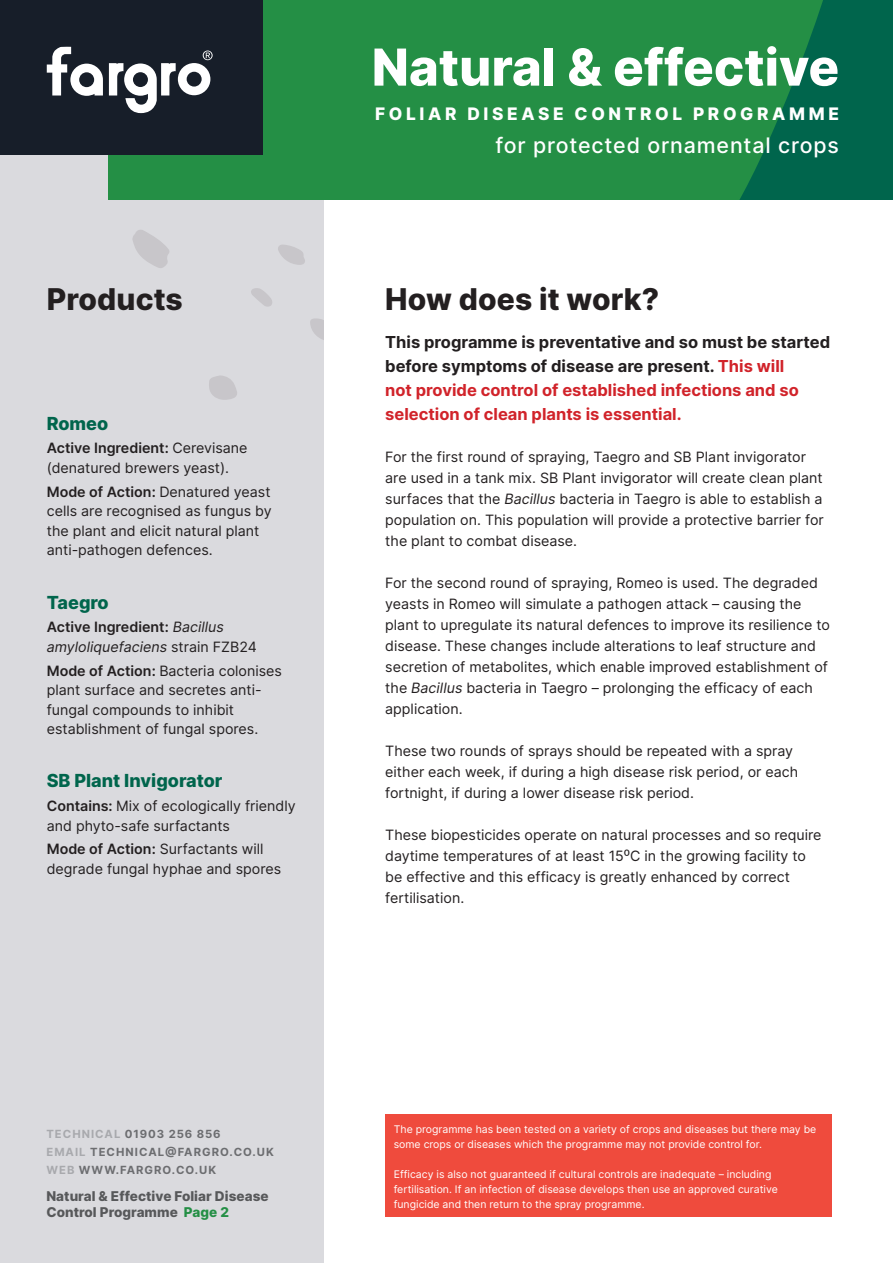
<style>
.page{position:relative;width:893px;height:1263px;background:#fff}
.page>*{position:absolute;margin:0;border:0;box-sizing:border-box;transform-origin:0 0}
.t1{font:800 51px "Inter";color:#fff}
.t2{font:800 30px "Inter";letter-spacing:.005em;color:#231f20}
.t3{font:500 21.45px "Inter";letter-spacing:.04em;color:#fff}
.t4{font:800 18px "Inter";color:#00654c}
.t5{font:800 17.25px "Inter";letter-spacing:.21em;color:#fff}
.t6{font:700 16.5px/24px "Inter";color:#d1232a}
.t7{font:14.25px/21px "Inter";color:#231f20}
.t8{font:italic 14.25px/19.5px "Inter";color:#231f20}
.t9{font:800 13.5px/16.5px "Inter";letter-spacing:.005em;color:#57585a}
.t10{font:700 11.25px/18px "Inter";letter-spacing:.09em;color:#6c6d70}
.t11{font:10.5px/15px "Inter";color:#fff}
.s1{font-weight:600}
.s2{font-weight:600;font-style:normal}
.s3{font-style:normal}
.s4{color:#231f20}
.s5{font-style:italic}
.s6{color:#a8a9ad}
.s7{color:#248f45}
</style>
<div class="page">
<div style="left:0;top:60px;width:324px;height:1203px;background:#dadade"></div>
<svg style="left:132px;top:230px;width:37px;height:38px"></svg>
<svg style="left:209px;top:375px;width:28px;height:25px"></svg>
<svg style="left:310px;top:318px;width:14px;height:22px"></svg>
<svg style="left:278px;top:245px;width:27px;height:20px"></svg>
<svg style="left:251px;top:288px;width:21px;height:19px"></svg>
<div style="left:108px;top:0;width:785px;height:200px;background:#248f45"></div>
<svg style="left:739px;top:0;width:154px;height:200px;fill:#00654c"></svg>
<div style="left:0;top:0;width:263px;height:155px;background:#171e29"></div>
<svg style="left:47px;top:47px;width:166px;height:66px"></svg>
<div style="left:385px;top:1114px;width:446px;height:102px;background:#ef4b3d"></div>
<h2 class="t2" style="left:47px;top:276px;width:138px">Products</h2>
<p class="t4" style="left:47px;top:409px;width:63px">Romeo</p>
<p class="t7" style="left:47px;top:438px;width:202px;line-height:19.5px"><span class="s1">Active Ingredient:</span> Cerevisane (denatured brewers yeast).</p>
<p class="t7" style="left:47px;top:481px;width:226px;line-height:19.5px"><span class="s1">Mode of Action:</span> Denatured yeast cells are recognised as fungus by the plant and elicit natural plant anti-pathogen defences.</p>
<p class="t4" style="left:47px;top:588px;width:64px">Taegro</p>
<p class="t8" style="left:47px;top:617px;width:212px"><span class="s2">Active Ingredient:</span> Bacillus amyloliquefaciens <span class="s3">strain FZB24</span></p>
<p class="t7" style="left:47px;top:660px;width:237px;line-height:19.5px"><span class="s1">Mode of Action:</span> Bacteria colonises plant surface and secretes anti&shy;fungal compounds to inhibit establishment of fungal spores.</p>
<p class="t4" style="left:47px;top:767px;width:177px">SB Plant Invigorator</p>
<p class="t7" style="left:47px;top:796px;width:250px;line-height:19.5px"><span class="s1">Contains:</span> Mix of ecologically friendly and phyto-safe surfactants</p>
<p class="t7" style="left:47px;top:839px;width:236px;line-height:19.5px"><span class="s1">Mode of Action:</span> Surfactants will degrade fungal hyphae and spores</p>
<h1 class="t1" style="left:372px;top:28px;width:469px">Natural &amp; effective</h1>
<p class="t5" style="left:375px;top:101px;width:465px">FOLIAR DISEASE CONTROL PROGRAMME</p>
<h3 class="t3" style="left:495px;top:130px;width:345px">for protected ornamental crops</h3>
<h2 class="t2" style="left:385px;top:276px;width:275px">How does it work?</h2>
<p class="t6" style="left:385px;top:329px;width:446px"><span class="s4">This programme is preventative and so must be started before symptoms of disease are present.</span> This will<br>not provide control of established infections and so selection of clean plants is essential.</p>
<p class="t7" style="left:385px;top:446px;width:440px">For the first round of spraying, Taegro and SB Plant invigorator are used in a tank mix. SB Plant invigorator will create clean plant surfaces that the <span class="s5">Bacillus</span> bacteria in Taegro is able to establish a population on. This population will provide a protective barrier for the plant to combat disease.</p>
<p class="t7" style="left:385px;top:572px;width:446px">For the second round of spraying, Romeo is used. The degraded yeasts in Romeo will simulate a pathogen attack – causing the plant to upregulate its natural defences to improve its resilience to disease. These changes include alterations to leaf structure and secretion of metabolites, which enable improved establishment of the <span class="s5">Bacillus</span> bacteria in Taegro – prolonging the efficacy of each application.</p>
<p class="t7" style="left:385px;top:740px;width:414px">These two rounds of sprays should be repeated with a spray either each week, if during a high disease risk period, or each fortnight, if during a lower disease risk period.</p>
<p class="t7" style="left:385px;top:824px;width:438px">These biopesticides operate on natural processes and so require daytime temperatures of at least 15⁰C in the growing facility to be effective and this efficacy is greatly enhanced by correct fertilisation.</p>
<p class="t10" style="left:46px;top:1124px;width:229px"><span class="s6">TECHNICAL</span> 01903 256 856<br><span class="s6">EMAIL</span> TECHNICAL@FARGRO.CO.UK<br><span class="s6">WEB</span> WWW.FARGRO.CO.UK</p>
<p class="t9" style="left:46px;top:1187px;width:224px">Natural &amp; Effective Foliar Disease<br>Control Programme <span class="s7">Page 2</span></p>
<p class="t11" style="left:394px;top:1121px;width:424px">The programme has been tested on a variety of crops and diseases but there may be some crops or diseases which the programme may not provide control for.</p>
<p class="t11" style="left:394px;top:1166px;width:386px">Efficacy is also not guaranteed if cultural controls are inadequate – including fertilisation. If an infection of disease develops then use an approved curative fungicide and then return to the spray programme.</p>
</div>
